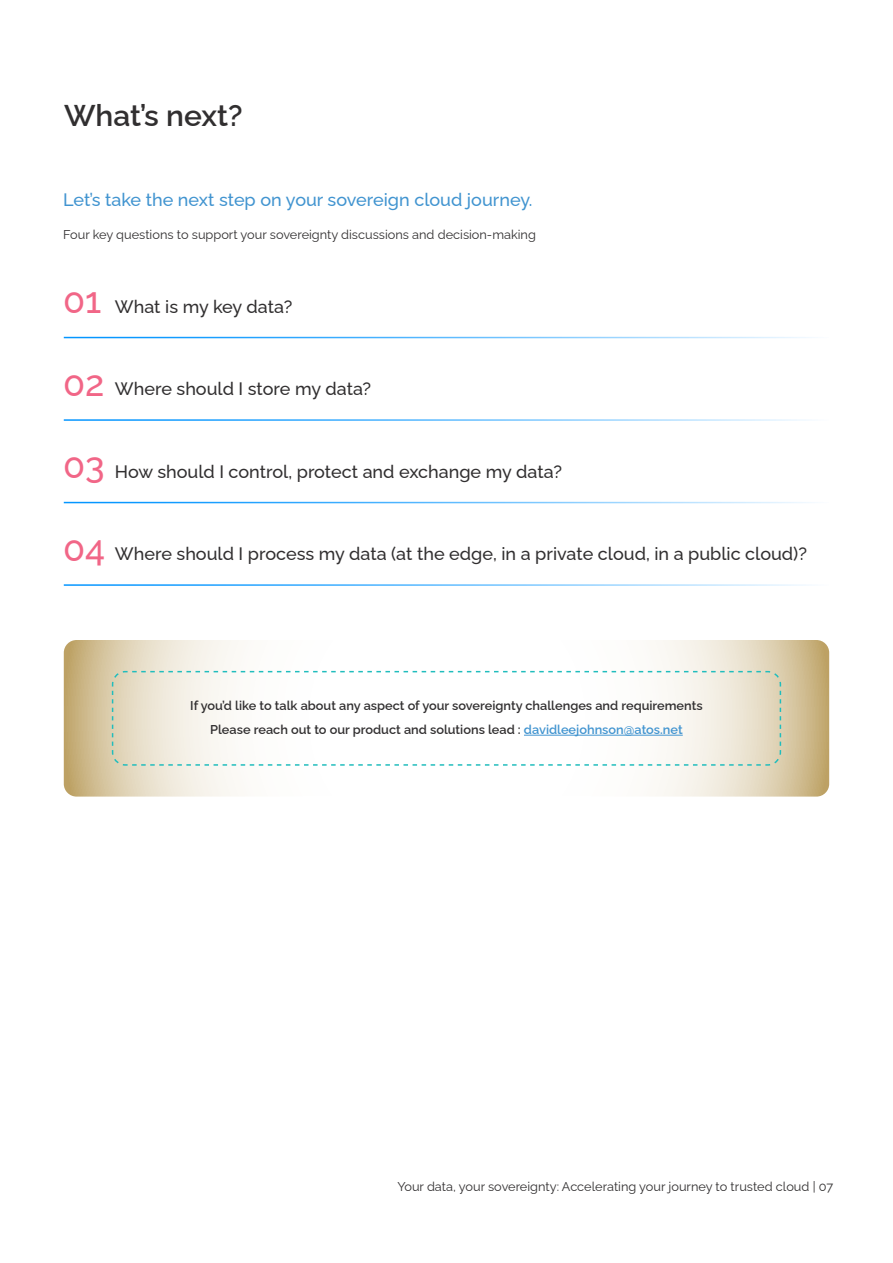
<style>
.page{position:relative;width:893px;height:1263px;background:#fff}
.page>*{position:absolute;margin:0;border:0;box-sizing:border-box;transform-origin:0 0}
.Intro_text_-_Raleway{font:500 36px "Raleway";color:#f16687}
.H1_-_Raleway_SemiBol{font:600 30px "Raleway";color:#312f30}
.Intro_text_-_Raleway-2{font:500 18px "Raleway";color:#312f30}
.Intro_text_-_Raleway-3{font:500 18px "Raleway";color:#4194d0}
.Title_H3_-_Raleway_S{font:600 12.75px "Raleway";color:#312f30}
.Body_copy{font:12.75px "Raleway";color:#312f30}
.s1{color:#4194d0}
</style>
<div class="page">
<hr style="left:64px;top:337px;width:765px;height:1px;background:#0596ff">
<hr style="left:64px;top:419px;width:765px;height:2px;background:#0596ff">
<hr style="left:64px;top:502px;width:765px;height:1px;background:#0596ff">
<hr style="left:64px;top:584px;width:765px;height:2px;background:#0596ff">
<svg style="left:64px;top:640px;width:765px;height:157px"></svg>
<svg style="left:111px;top:670px;width:671px;height:96px"></svg>
<hr style="left:524px;top:735px;width:159px;height:1px;background:#4194d0">
<h1 class="H1_-_Raleway_SemiBol" style="left:64px;top:92px;width:180px">What’s next?</h1>
<p class="Intro_text_-_Raleway-3" style="left:63px;top:185px;width:471px">Let’s take the next step on your sovereign cloud journey.</p>
<p class="Body_copy" style="left:63px;top:225px;width:474px">Four key questions to support your sovereignty discussions and decision-making</p>
<p class="Intro_text_-_Raleway" style="left:63px;top:272px;width:40px">01</p>
<p class="Intro_text_-_Raleway-2" style="left:115px;top:292px;width:179px">What is my key data?</p>
<p class="Intro_text_-_Raleway" style="left:63px;top:354px;width:43px">02</p>
<p class="Intro_text_-_Raleway-2" style="left:115px;top:375px;width:258px">Where should I store my data?</p>
<p class="Intro_text_-_Raleway" style="left:63px;top:437px;width:43px">03</p>
<p class="Intro_text_-_Raleway-2" style="left:115px;top:457px;width:449px">How should I control, protect and exchange my data?</p>
<p class="Intro_text_-_Raleway" style="left:63px;top:519px;width:44px">04</p>
<p class="Intro_text_-_Raleway-2" style="left:115px;top:540px;width:694px">Where should I process my data (at the edge, in a private cloud, in a public cloud)?</p>
<h3 class="Title_H3_-_Raleway_S" style="left:190px;top:695px;width:514px">If you’d like to talk about any aspect of your sovereignty challenges and requirements</h3>
<h3 class="Title_H3_-_Raleway_S" style="left:210px;top:719px;width:474px">Please reach out to our product and solutions lead : <span class="s1">davidleejohnson@atos.net</span></h3>
<p class="Body_copy" style="left:397px;top:1177px;width:438px">Your data, your sovereignty: Accelerating your journey to trusted cloud | 07</p>
</div>
